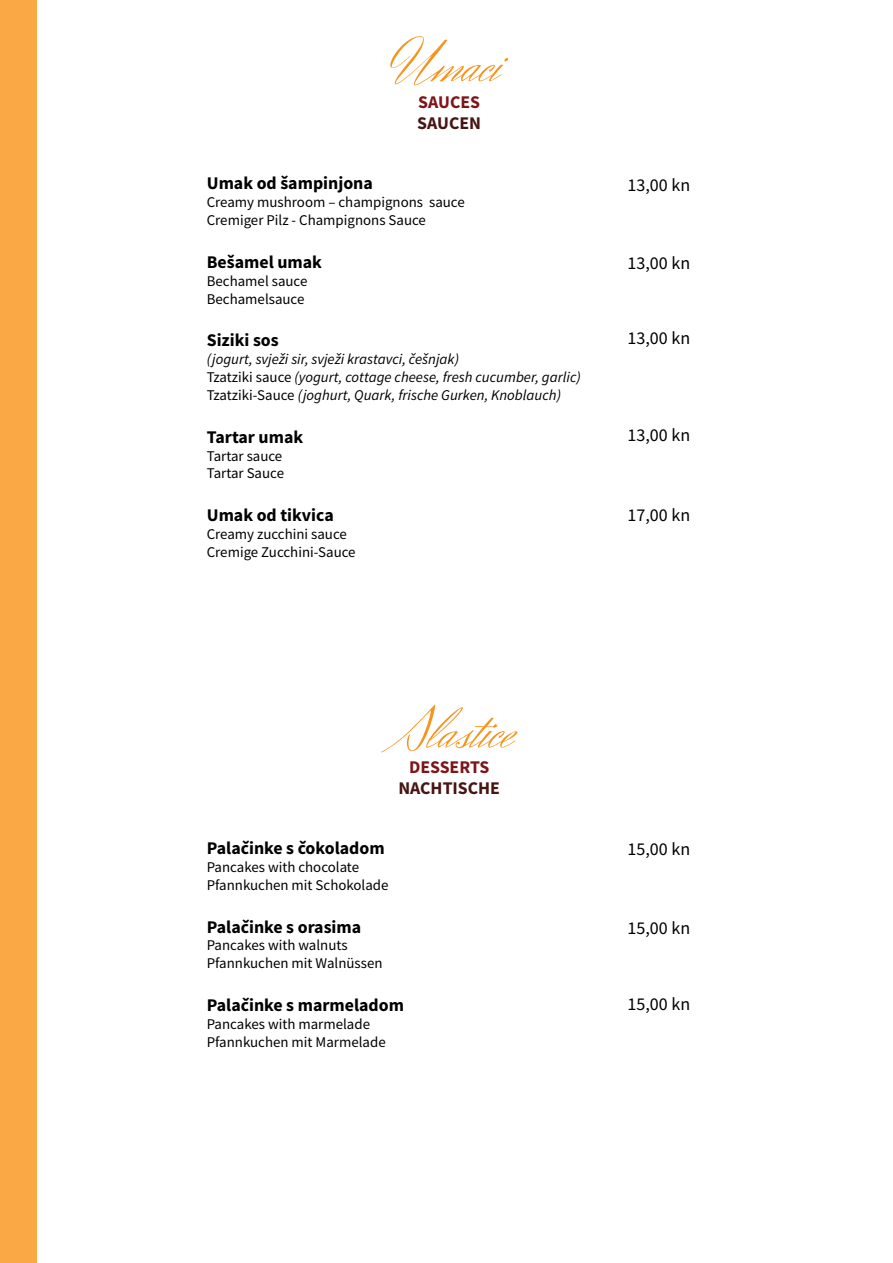
<style>
.page{position:relative;width:893px;height:1263px;background:#fff}
.page>*{position:absolute;margin:0;border:0;box-sizing:border-box;transform-origin:0 0}
.t1{font:59.55px "Herr Von Muellerhoff";color:#f7941e}
.t2{font:18px "Source Sans Pro";color:#000}
.t3{font:700 17.85px "Source Sans Pro";color:#000}
.t4{font:17.85px "Source Sans Pro";color:#000}
.t5{font:700 17.85px "Source Sans Pro";color:#471514}
.t6{font:700 17.85px "Source Sans Pro";color:#7e1518}
.t7{font:14.85px/17.9px "Source Sans Pro";color:#000}
.t8{font:italic 14.85px/17.9px "Source Sans Pro";color:#000}
.s1{font-style:normal}
</style>
<div class="page">
<div style="left:0;top:0;width:37px;height:1263px;background:#faa746"></div>
<h1 class="t1" style="left:390px;top:26px;width:110px">Umaci</h1>
<p class="t6" style="left:418px;top:90px;width:63px">SAUCES</p>
<p class="t5" style="left:417px;top:111px;width:65px">SAUCEN</p>
<p class="t3" style="left:207px;top:171px;width:168px">Umak od šampinjona</p>
<p class="t4" style="left:629px;top:172px;width:64px">10,00 kn</p>
<p class="t7" style="left:207px;top:193px;width:259px">Creamy mushroom – champignons sauce<br>Cremiger Pilz - Champignons Sauce</p>
<p class="t3" style="left:207px;top:250px;width:117px">Bešamel umak</p>
<p class="t4" style="left:629px;top:251px;width:64px">10,00 kn</p>
<p class="t7" style="left:207px;top:272px;width:102px">Bechamel sauce<br>Bechamelsauce</p>
<p class="t3" style="left:207px;top:328px;width:73px">Siziki sos</p>
<p class="t4" style="left:629px;top:329px;width:64px">10,00 kn</p>
<p class="t8" style="left:207px;top:350px;width:376px">(jogurt, svježi sir, svježi krastavci, češnjak)<br><span class="s1">Tzatziki sauce</span> (yogurt, cottage cheese, fresh cucumber, garlic)<br><span class="s1">Tzatziki-Sauce</span> (joghurt, Quark, frische Gurken, Knoblauch)</p>
<p class="t3" style="left:207px;top:425px;width:98px">Tartar umak</p>
<p class="t4" style="left:629px;top:425px;width:64px">10,00 kn</p>
<p class="t7" style="left:207px;top:447px;width:79px">Tartar sauce<br>Tartar Sauce</p>
<p class="t3" style="left:207px;top:503px;width:128px">Umak od tikvica</p>
<p class="t4" style="left:629px;top:504px;width:64px">10,00 kn</p>
<p class="t7" style="left:207px;top:525px;width:150px">Creamy zucchini sauce<br>Cremige Zucchini-Sauce</p>
<p class="t2" style="left:628px;top:174px;width:64px">13,00 kn</p>
<p class="t2" style="left:628px;top:251px;width:64px">13,00 kn</p>
<p class="t2" style="left:628px;top:327px;width:64px">13,00 kn</p>
<p class="t2" style="left:628px;top:424px;width:64px">13,00 kn</p>
<p class="t2" style="left:628px;top:504px;width:64px">17,00 kn</p>
<h1 class="t1" style="left:394px;top:692px;width:121px">Slastice</h1>
<p class="t6" style="left:409px;top:755px;width:82px">DESSERTS</p>
<p class="t5" style="left:398px;top:776px;width:103px">NACHTISCHE</p>
<p class="t3" style="left:207px;top:836px;width:179px">Palačinke s čokoladom</p>
<p class="t4" style="left:629px;top:837px;width:64px">10,00 kn</p>
<p class="t7" style="left:207px;top:858px;width:183px">Pancakes with chocolate<br>Pfannkuchen mit Schokolade</p>
<p class="t3" style="left:207px;top:914px;width:156px">Palačinke s orasima</p>
<p class="t4" style="left:629px;top:915px;width:64px">10,00 kn</p>
<p class="t7" style="left:207px;top:936px;width:177px">Pancakes with walnuts<br>Pfannkuchen mit Walnüssen</p>
<p class="t3" style="left:207px;top:993px;width:199px">Palačinke s marmeladom</p>
<p class="t4" style="left:629px;top:994px;width:64px">10,00 kn</p>
<p class="t7" style="left:207px;top:1015px;width:180px">Pancakes with marmelade<br>Pfannkuchen mit Marmelade</p>
<p class="t2" style="left:628px;top:838px;width:64px">15,00 kn</p>
<p class="t2" style="left:628px;top:917px;width:64px">15,00 kn</p>
<p class="t2" style="left:628px;top:992px;width:64px">15,00 kn</p>
</div>
